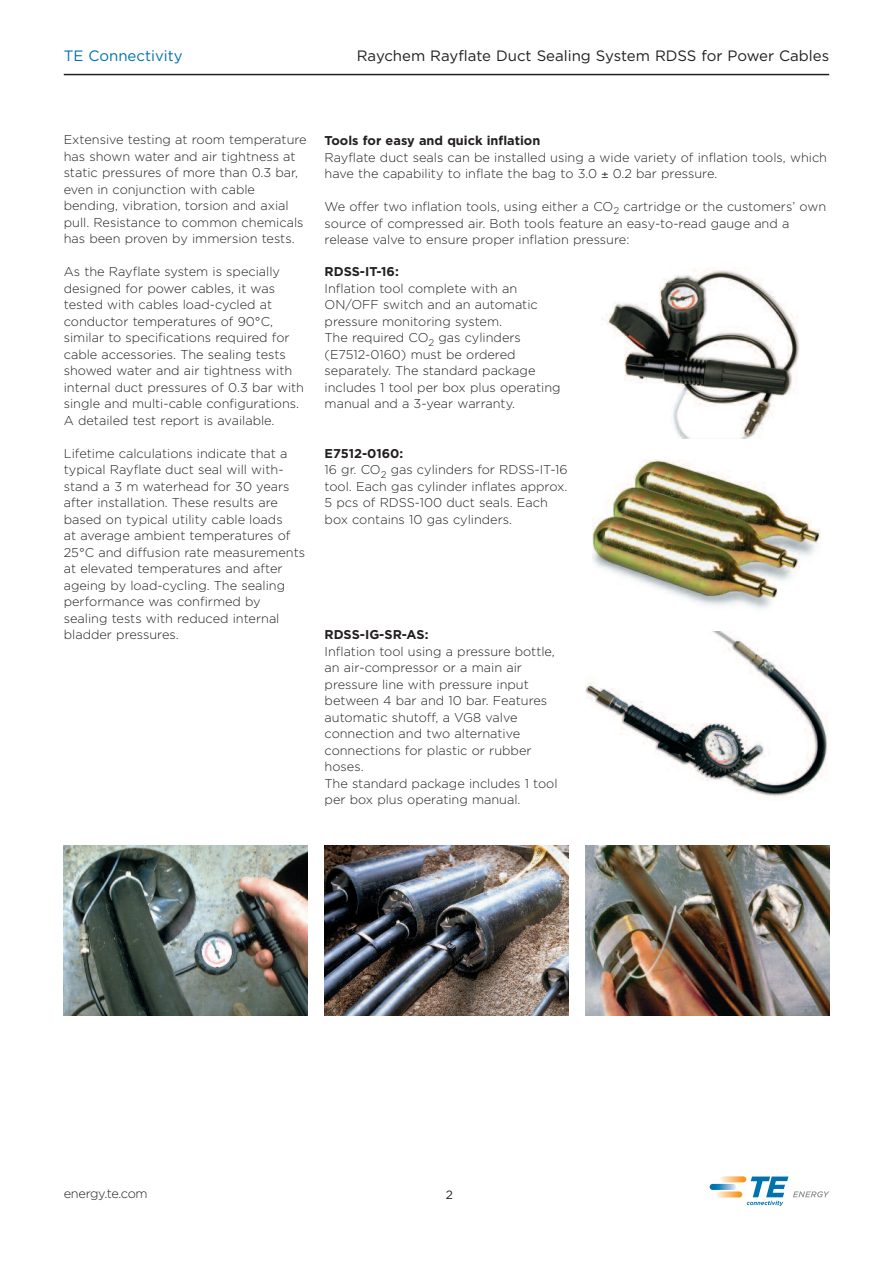
<style>
.page{position:relative;width:893px;height:1263px;background:#fff}
.page>*{position:absolute;margin:0;border:0;box-sizing:border-box;transform-origin:0 0}
.t1{font:15px "Gotham";color:#231f20}
.t2{font:15px "Gotham";color:#0073ae}
.t3{font:300 12.75px/16.5px "Gotham";color:#231f20}
.t4{font:700 12.75px "Gotham";color:#231f20}
.t5{font:300 12.75px "Gotham";letter-spacing:-.02em;color:#231f20}
.t6{font:12px "Gotham";color:#231f20}
.s1{font-weight:700}
</style>
<div class="page">
<img style="left:585px;top:846px;width:244px;height:170px">
<img style="left:64px;top:846px;width:244px;height:170px">
<img style="left:325px;top:846px;width:243px;height:170px">
<img style="left:601px;top:268px;width:199px;height:170px">
<img style="left:593px;top:459px;width:228px;height:150px">
<img style="left:585px;top:631px;width:243px;height:165px">
<hr style="left:64px;top:74px;width:765px;height:1px;background:#231f20">
<svg style="left:720px;top:1176px;width:26px;height:6px"></svg>
<svg style="left:716px;top:1191px;width:26px;height:6px"></svg>
<svg style="left:710px;top:1184px;width:26px;height:6px"></svg>
<svg style="left:747px;top:1176px;width:82px;height:30px"></svg>
<p class="t2" style="left:64px;top:47px;width:120px">TE Connectivity</p>
<p class="t1" style="left:357px;top:47px;width:474px">Raychem Rayflate Duct Sealing System RDSS for Power Cables</p>
<p class="t3" style="left:64px;top:132px;width:244px">Extensive testing at room temperature has shown water and air tightness at static pressures of more than 0.3 bar, even in conjunction with cable bending, vibration, torsion and axial pull. Resistance to common chemicals has been proven by immersion tests.</p>
<p class="t3" style="left:64px;top:264px;width:242px">As the Rayflate system is specially designed for power cables, it was tested with cables load-cycled at conductor temperatures of 90°C, similar to specifications required for cable accessories. The sealing tests showed water and air tightness with internal duct pressures of 0.3 bar with single and multi-cable configurations.<br>A detailed test report is available.</p>
<p class="t3" style="left:64px;top:445px;width:243px">Lifetime calculations indicate that a typical Rayflate duct seal will with&shy;stand a 3 m waterhead for 30 years after installation. These results are based on typical utility cable loads<br>at average ambient temperatures of 25°C and diffusion rate measurements at elevated temperatures and after ageing by load-cycling. The sealing performance was confirmed by sealing tests with reduced internal bladder pressures.</p>
<p class="t4" style="left:325px;top:133px;width:217px">Tools for easy and quick inflation</p>
<p class="t3" style="left:325px;top:149px;width:504px">Rayflate duct seals can be installed using a wide variety of inflation tools, which have the capability to inflate the bag to 3.0 0.2 bar pressure.</p>
<p class="t3" style="left:325px;top:198px;width:503px">We offer two inflation tools, using either a CO<sub>2</sub> cartridge or the customers’ own source of compressed air. Both tools feature an easy-to-read gauge and a release valve to ensure proper inflation pressure:</p>
<p class="t4" style="left:325px;top:265px;width:76px">RDSS-IT-16:</p>
<p class="t3" style="left:325px;top:280px;width:237px">Inflation tool complete with an<br>ON/OFF switch and an automatic pressure monitoring system.<br>The required CO<sub>2</sub> gas cylinders (E7512-0160) must be ordered separately. The standard package includes 1 tool per box plus operating manual and a 3-year warranty.</p>
<p class="t3" style="left:325px;top:445px;width:245px"><span class="s1">E7512-0160:<br></span>16 gr. CO<sub>2</sub> gas cylinders for RDSS-IT-16 tool. Each gas cylinder inflates approx.<br>5 pcs of RDSS-100 duct seals. Each box contains 10 gas cylinders.</p>
<p class="t4" style="left:325px;top:628px;width:105px">RDSS-IG-SR-AS:</p>
<p class="t3" style="left:325px;top:643px;width:234px">Inflation tool using a pressure bottle, an air-compressor or a main air pressure line with pressure input between 4 bar and 10 bar. Features automatic shutoff, a VG8 valve connection and two alternative connections for plastic or rubber hoses.<br>The standard package includes 1 tool per box plus operating manual.</p>
<p class="t5" style="left:64px;top:1186px;width:85px">energy.te.com</p>
<p class="t6" style="left:446px;top:1188px;width:9px">2</p>
</div>
